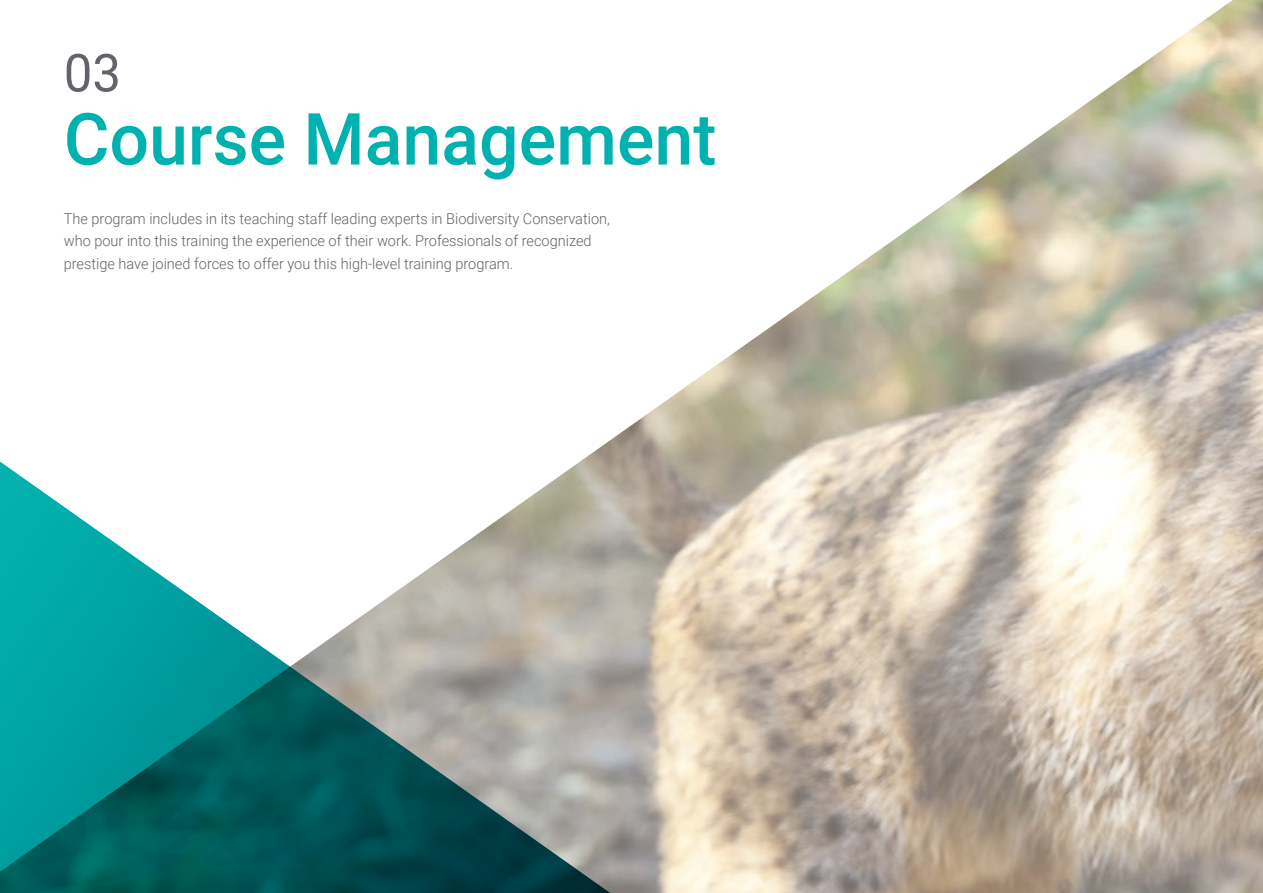
<style>
.page{position:relative;width:1263px;height:893px;background:#fff}
.page>*{position:absolute;margin:0;border:0;box-sizing:border-box;transform-origin:0 0}
.t1{font:500 72px "Roboto";color:#00b2af}
.t2{font:52.5px "Roboto";color:#61646a}
.t3{font:300 15px/22.5px "Roboto";color:#61646a}
</style>
<div class="page">
<img style="left:602px;top:0;width:661px;height:893px">
<svg style="left:0;top:446px;width:640px;height:447px"></svg>
<h2 class="t2" style="left:64px;top:36px;width:59px">03</h2>
<h1 class="t1" style="left:64px;top:89px;width:654px">Course Management</h1>
<p class="t3" style="left:64px;top:207px;width:548px">The program includes in its teaching staff leading experts in Biodiversity Conservation, who pour into this training the experience of their work. Professionals of recognized prestige have joined forces to offer you this high-level training program.</p>
</div>
